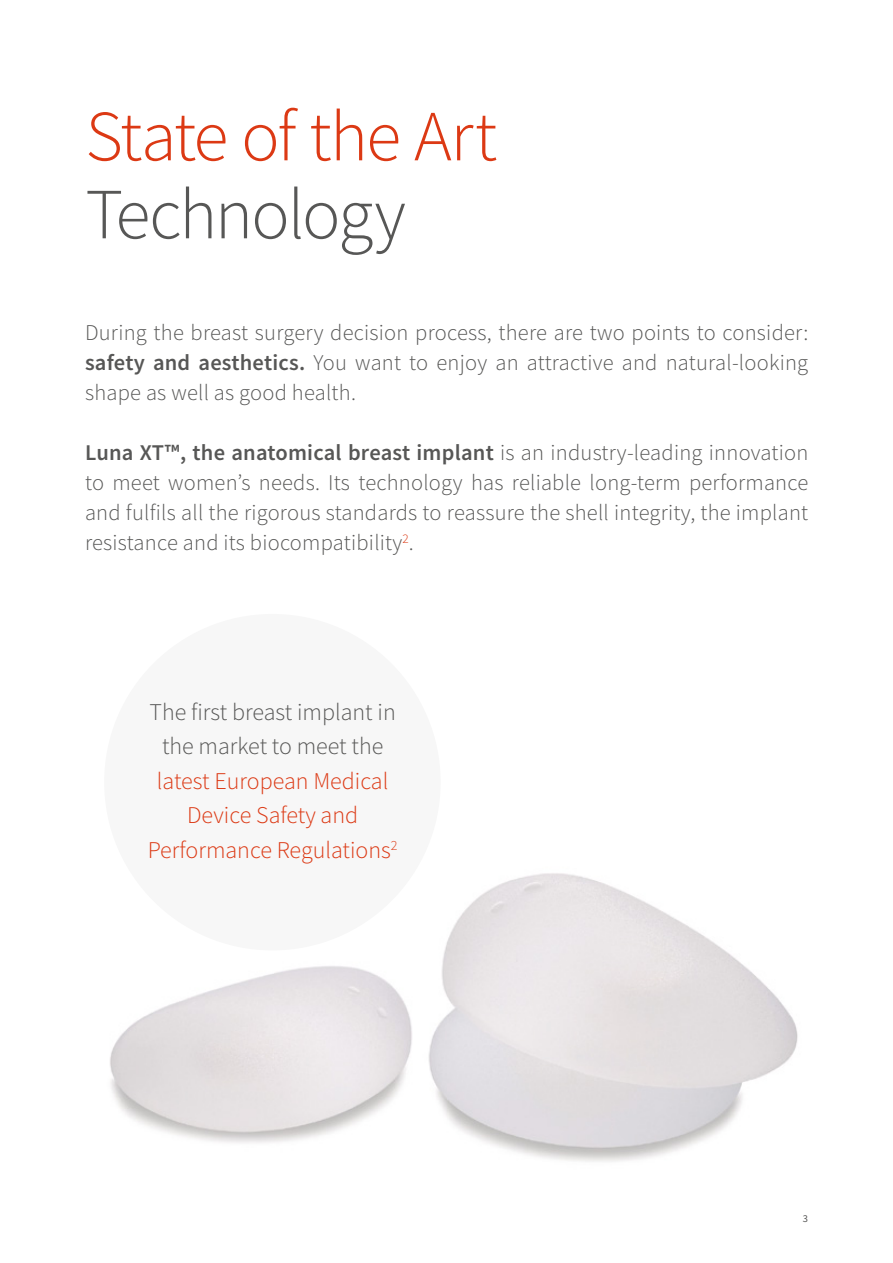
<style>
.page{position:relative;width:893px;height:1263px;background:#fff}
.page>*{position:absolute;margin:0;border:0;box-sizing:border-box;transform-origin:0 0}
.t1{font:300 72px "Source Sans Pro";letter-spacing:-.025em;color:#dc3914}
.t2{font:300 72px "Source Sans Pro";letter-spacing:-.03em;color:#575756}
.t3{font:300 24px/34.5px "Source Sans Pro";color:#dc3914;text-align:center}
.t4{font:300 24px/34.5px "Source Sans Pro";color:#575756;text-align:center}
.t5{font:300 22.5px/30px "Source Sans Pro";letter-spacing:.01em;color:#575756;text-align:justify}
.t6{font:10.5px "Source Sans Pro";color:#575756}
.s1{font-weight:600}
</style>
<div class="page">
<img style="left:110px;top:873px;width:688px;height:289px">
<div style="left:104px;top:614px;width:337px;height:336px;background:#f7f7f7;border-radius:50%"></div>
<h1 class="t1" style="left:85px;top:92px;width:413px">State of the Art</h1>
<h1 class="t2" style="left:85px;top:170px;width:322px">Technology</h1>
<p class="t5" style="left:85px;top:318px;width:725px">During the breast surgery decision process, there are two points to consider: <span class="s1">safety and aesthetics.</span> You want to enjoy an attractive and natural-looking shape as well as good health.</p>
<p class="t5" style="left:85px;top:438px;width:725px"><span class="s1">Luna XT™, the anatomical breast implant</span> is an industry-leading innovation to meet women’s needs. Its technology has reliable long-term performance and fulfils all the rigorous standards to reassure the shell integrity, the implant resistance and its biocompatibility<sup>2</sup>.</p>
<p class="t4" style="left:149px;top:694px;width:248px">The first breast implant in the market to meet the</p>
<p class="t3" style="left:148px;top:763px;width:251px">latest European Medical<br>Device Safety and<br>Performance Regulations<sup>2</sup></p>
<p class="t6" style="left:803px;top:1212px;width:7px">3</p>
</div>
